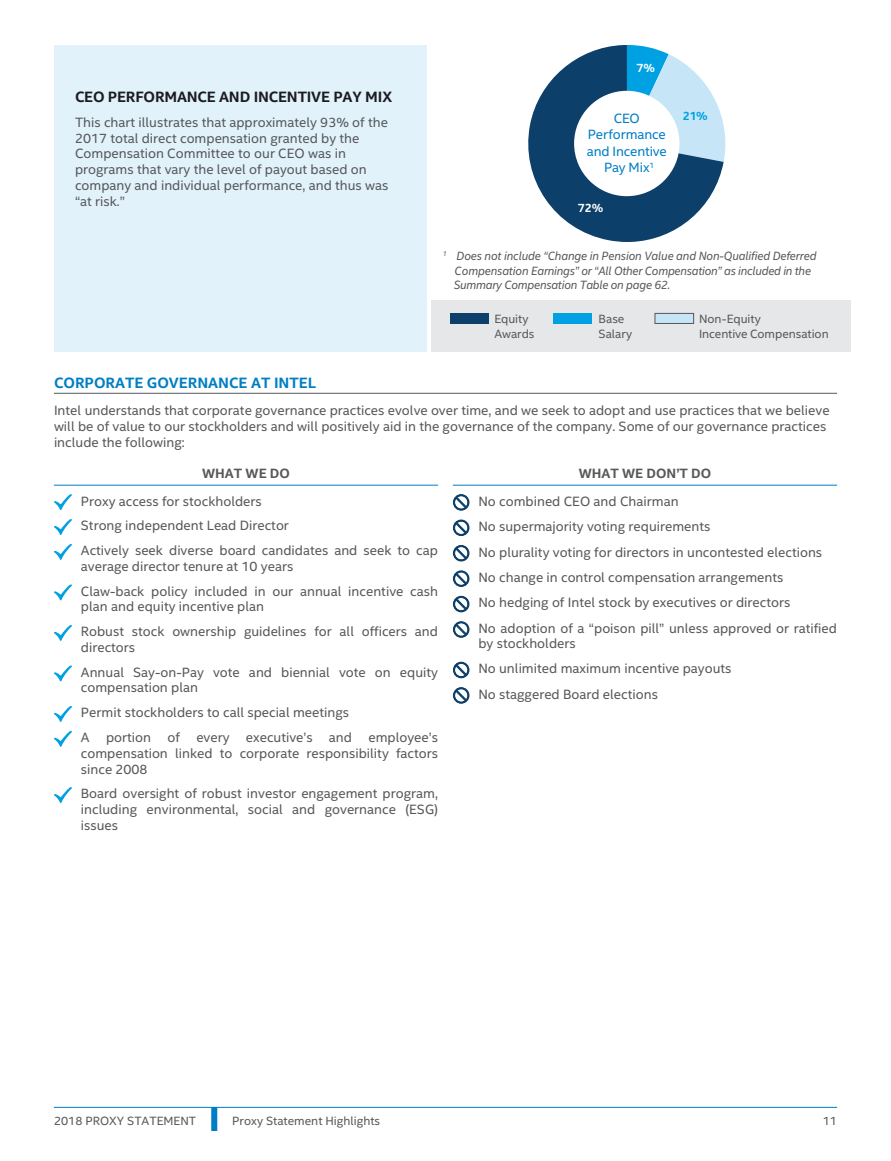
<style>
.page{position:relative;width:891px;height:1161px;background:#fff}
.page>*{position:absolute;margin:0;border:0;box-sizing:border-box;transform-origin:0 0}
.t1{font:700 15px "Intel Clear";letter-spacing:-.01em;color:#1b1b20}
.t2{font:700 15px "Intel Clear";color:#007ec5}
.t3{font:13.5px/15.8px "Intel Clear";color:#57585a}
.t4{font:13.5px/16.5px "Intel Clear";letter-spacing:-.005em;color:#007ec5;text-align:center}
.t5{font:700 13.5px "Intel Clear";color:#57585a}
.t6{font:italic 12px/14.4px "Intel Clear";letter-spacing:-.02em;color:#57585a;scale:.96 1}
.t7{font:12px/15px "Intel Clear";color:#57585a}
.t8{font:700 12px "Intel Clear";color:#fff}
.t9{font:700 12px "Intel Clear";color:#00a1e3}
.t10{font:italic 7.05px "Intel Clear";color:#57585a;scale:.96 1}
</style>
<div class="page">
<div style="left:54px;top:45px;width:372px;height:307px;background:#e1f2fb"></div>
<svg style="left:528px;top:45px;width:197px;height:197px"></svg>
<div style="left:574px;top:91px;width:106px;height:105px;background:#fff;border-radius:50%"></div>
<div style="left:431px;top:300px;width:419px;height:52px;background:#e6e7e9"></div>
<div style="left:450px;top:313px;width:39px;height:10px;background:#0c3f6a"></div>
<div style="left:553px;top:313px;width:38px;height:10px;background:#00a1e3"></div>
<div style="left:655px;top:313px;width:39px;height:10px;background:#c6e6f8"></div>
<div style="left:655px;top:313px;width:39px;height:11px;border:1px solid #57585a"></div>
<hr style="left:54px;top:393px;width:783px;height:1px;background:#57585a">
<hr style="left:54px;top:485px;width:384px;height:1px;background:#007ec5">
<svg style="left:54px;top:494px;width:18px;height:16px"></svg>
<svg style="left:54px;top:519px;width:18px;height:16px"></svg>
<svg style="left:54px;top:544px;width:18px;height:16px"></svg>
<svg style="left:54px;top:584px;width:18px;height:17px"></svg>
<svg style="left:54px;top:625px;width:18px;height:16px"></svg>
<svg style="left:54px;top:665px;width:18px;height:17px"></svg>
<svg style="left:54px;top:706px;width:18px;height:16px"></svg>
<svg style="left:54px;top:731px;width:18px;height:16px"></svg>
<svg style="left:54px;top:787px;width:18px;height:16px"></svg>
<hr style="left:453px;top:485px;width:384px;height:1px;background:#007ec5">
<div style="left:453px;top:494px;width:16px;height:17px;border:1px solid #0c3f6a;border-radius:50%"></div>
<svg style="left:453px;top:495px;width:16px;height:15px"></svg>
<svg style="left:453px;top:520px;width:16px;height:16px"></svg>
<svg style="left:453px;top:545px;width:16px;height:16px"></svg>
<div style="left:453px;top:570px;width:16px;height:17px;border:1px solid #0c3f6a;border-radius:50%"></div>
<svg style="left:453px;top:571px;width:16px;height:15px"></svg>
<svg style="left:453px;top:596px;width:16px;height:16px"></svg>
<div style="left:453px;top:621px;width:16px;height:17px;border:1px solid #0c3f6a;border-radius:50%"></div>
<svg style="left:453px;top:622px;width:16px;height:15px"></svg>
<svg style="left:453px;top:662px;width:16px;height:16px"></svg>
<div style="left:453px;top:687px;width:16px;height:17px;border:1px solid #0c3f6a;border-radius:50%"></div>
<svg style="left:453px;top:688px;width:16px;height:15px"></svg>
<hr style="left:54px;top:1107px;width:783px;height:1px;background:#007ec5">
<div style="left:211px;top:1110px;width:6px;height:18px;background:#007ec5"></div>
<p class="t1" style="left:75px;top:92px;width:319px">CEO PERFORMANCE AND INCENTIVE PAY MIX</p>
<p class="t3" style="left:75px;top:116px;width:315px">This chart illustrates that approximately 93% of the 2017 total direct compensation granted by the Compensation Committee to our CEO was in programs that vary the level of payout based on company and individual performance, and thus was “at risk.”</p>
<p class="t8" style="left:637px;top:64px;width:20px">7%</p>
<p class="t4" style="left:587px;top:112px;width:82px">CEO<br>Performance and Incentive<br>Pay Mix<sup>1</sup></p>
<p class="t8" style="left:578px;top:204px;width:27px">72%</p>
<p class="t9" style="left:683px;top:111px;width:26px">21%</p>
<p class="t10" style="left:443px;top:251px;width:6px">1</p>
<p class="t6" style="left:454px;top:250px;width:379px">Does not include “Change in Pension Value and Non-Qualified Deferred<br>Compensation Earnings” or “All Other Compensation” as included in the<br>Summary Compensation Table on page 62.</p>
<p class="t7" style="left:494px;top:312px;width:42px">Equity<br>Awards</p>
<p class="t7" style="left:599px;top:312px;width:35px">Base<br>Salary</p>
<p class="t7" style="left:699px;top:312px;width:131px">Non-Equity<br>Incentive Compensation</p>
<p class="t2" style="left:54px;top:377px;width:263px">CORPORATE GOVERNANCE AT INTEL</p>
<p class="t3" style="left:54px;top:404px;width:777px">Intel understands that corporate governance practices evolve over time, and we seek to adopt and use practices that we believe will be of value to our stockholders and will positively aid in the governance of the company. Some of our governance practices include the following:</p>
<p class="t5" style="left:202px;top:468px;width:89px">WHAT WE DO</p>
<p class="t3" style="left:81px;top:490px;width:359px;line-height:24.9px">Proxy access for stockholders<br>Strong independent Lead Director<br>Actively seek diverse board candidates and seek to cap</p>
<p class="t3" style="left:81px;top:555px;width:359px;line-height:24.8px">average director tenure at 10 years<br>Claw-back policy included in our annual incentive cash</p>
<p class="t3" style="left:81px;top:596px;width:359px;line-height:24.8px">plan and equity incentive plan<br>Robust stock ownership guidelines for all officers and</p>
<p class="t3" style="left:81px;top:636px;width:359px;line-height:24.8px">directors<br>Annual Say-on-Pay vote and biennial vote on equity</p>
<p class="t3" style="left:81px;top:677px;width:359px;line-height:24.9px">compensation plan<br>Permit stockholders to call special meetings<br>A portion of every executive’s and employee’s</p>
<p class="t3" style="left:81px;top:747px;width:359px">compensation linked to corporate responsibility factors since 2008</p>
<p class="t3" style="left:81px;top:787px;width:359px;text-align:justify">Board oversight of robust investor engagement program, including environmental, social and governance (ESG) issues</p>
<p class="t5" style="left:579px;top:468px;width:134px">WHAT WE DON’T DO</p>
<p class="t3" style="left:478px;top:490px;width:360px;line-height:25.3px">No combined CEO and Chairman<br>No supermajority voting requirements<br>No plurality voting for directors in uncontested elections No change in control compensation arrangements<br>No hedging of Intel stock by executives or directors<br>No adoption of a “poison pill” unless approved or ratified</p>
<p class="t3" style="left:478px;top:633px;width:255px;line-height:25.2px">by stockholders<br>No unlimited maximum incentive payouts<br>No staggered Board elections</p>
<p class="t7" style="left:54px;top:1115px;width:144px">2018 PROXY STATEMENT</p>
<p class="t7" style="left:232px;top:1115px;width:149px">Proxy Statement Highlights</p>
<p class="t7" style="left:823px;top:1115px;width:16px">11</p>
</div>
